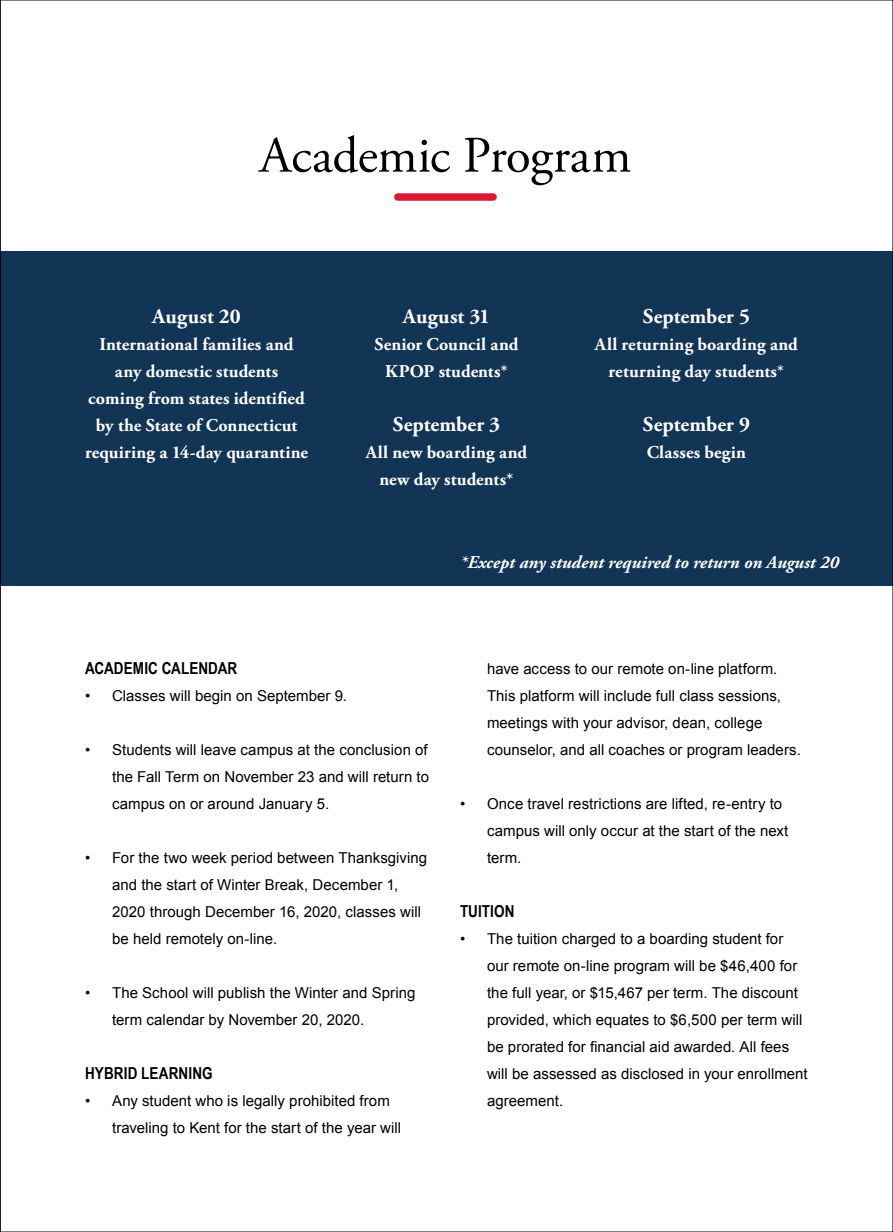
<style>
.page{position:relative;width:893px;height:1232px;background:#fff}
.page>*{position:absolute;margin:0;border:0;box-sizing:border-box;transform-origin:0 0}
.t1{font:51px "Adobe Garamond Pro";letter-spacing:-.005em;color:#000}
.t2{font:700 21px "Adobe Garamond Pro";color:#fff}
.t3{font:700 18px/27px "Adobe Garamond Pro";letter-spacing:.005em;color:#fff;text-align:center}
.t4{font:italic 700 18px "Adobe Garamond Pro";color:#fff}
.t5{font:700 16.5px "Arial Narrow";letter-spacing:.005em;color:#000}
.t6{font:15px/27px "Arial";letter-spacing:.005em;color:#000}
</style>
<div class="page">
<div style="left:0;top:251px;width:893px;height:334px;background:#123455"></div>
<div style="left:398px;top:193px;width:95px;height:8px;background:#da1a32"></div>
<h1 class="t1" style="left:259px;top:125px;width:373px">Academic Program</h1>
<h2 class="t2" style="left:152px;top:303px;width:90px">August 20</h2>
<p class="t3" style="left:85px;top:330px;width:224px">International families and any domestic students coming from states identified by the State of Connecticut requiring a 14-day quarantine</p>
<h2 class="t2" style="left:403px;top:303px;width:89px">August 31</h2>
<p class="t3" style="left:374px;top:330px;width:146px">Senior Council and<br>KPOP students*</p>
<h2 class="t2" style="left:393px;top:411px;width:109px">September 3</h2>
<p class="t3" style="left:366px;top:438px;width:163px">All new boarding and new day students*</p>
<h2 class="t2" style="left:643px;top:303px;width:109px">September 5</h2>
<p class="t3" style="left:595px;top:330px;width:204px">All returning boarding and returning day students*</p>
<h2 class="t2" style="left:643px;top:411px;width:109px">September 9</h2>
<p class="t3" style="left:647px;top:438px;width:101px">Classes begin</p>
<p class="t4" style="left:460px;top:551px;width:380px">*Except any student required to return on August 20</p>
<p class="t5" style="left:85px;top:655px;width:154px">ACADEMIC CALENDAR</p>
<p class="t6" style="left:85px;top:681px;width:263px">• Classes will begin on September 9.</p>
<p class="t6" style="left:112px;top:735px;width:318px;text-align:justify;text-indent:-27px">• Students will leave campus at the conclusion of the Fall Term on November 23 and will return to campus on or around January 5.</p>
<p class="t6" style="left:112px;top:843px;width:317px;text-indent:-27px">• For the two week period between Thanksgiving and the start of Winter Break, December 1, 2020 through December 16, 2020, classes will be held remotely on-line.</p>
<p class="t6" style="left:112px;top:978px;width:305px;text-indent:-27px">• The School will publish the Winter and Spring term calendar by November 20, 2020.</p>
<p class="t5" style="left:85px;top:1060px;width:129px">HYBRID LEARNING</p>
<p class="t6" style="left:112px;top:1086px;width:291px;text-indent:-27px">• Any student who is legally prohibited from traveling to Kent for the start of the year will</p>
<p class="t6" style="left:487px;top:654px;width:315px">have access to our remote on-line platform.<br>This platform will include full class sessions, meetings with your advisor, dean, college counselor, and all coaches or program leaders.</p>
<p class="t6" style="left:487px;top:789px;width:303px;text-indent:-27px">• Once travel restrictions are lifted, re-entry to campus will only occur at the start of the next term.</p>
<p class="t5" style="left:460px;top:898px;width:56px">TUITION</p>
<p class="t6" style="left:487px;top:924px;width:322px;text-indent:-27px">• The tuition charged to a boarding student for our remote on-line program will be $46,400 for the full year, or $15,467 per term. The discount provided, which equates to $6,500 per term will be prorated for financial aid awarded. All fees will be assessed as disclosed in your enrollment agreement.</p>
</div>
